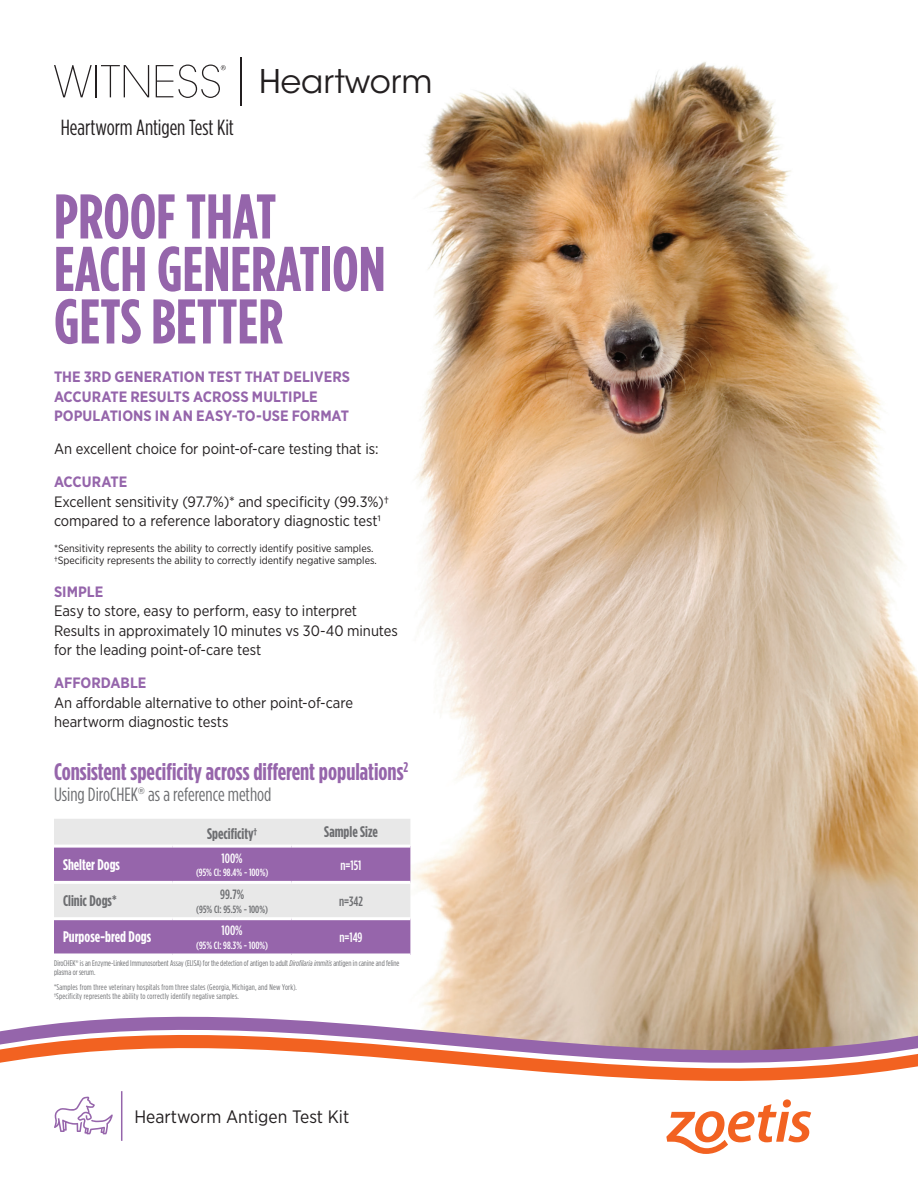
<style>
.page{position:relative;width:918px;height:1188px;background:#fff}
.page>*{position:absolute;margin:0;border:0;box-sizing:border-box;transform-origin:0 0}
.t1{font:700 63px/52.5px "Gotham Condensed";color:#9565ab}
.t2{font:32.4px "ITC Avant Garde Std";color:#231f20}
.t3{font:700 24px "Gotham Condensed";color:#9665ab}
.Head_Sub{font:21.9px "Gotham Condensed";color:#231f20}
.t4{font:19.2px "Gotham Condensed";color:#6d6e71}
.t5{font:18px "Gotham Narrow";color:#231f20}
.t6{font:700 15.45px "Gotham Condensed";color:#6d6e71}
.t7{font:700 15.45px "Gotham Condensed";color:#fff}
.Body{font:15px/19.5px "Gotham Narrow";letter-spacing:-.005em;color:#231f20}
.Body-2{font:700 15px/19.5px "Gotham Narrow";color:#9565ab}
.t8{font:500 13.5px "Gotham Condensed";color:#fff}
.t9{font:500 13.5px "Gotham Condensed";color:#6d6e71}
.Body-3{font:10.5px "Gotham Narrow";color:#231f20}
.t10{font:500 10.5px "Gotham Condensed";color:#fff}
.t11{font:500 10.5px "Gotham Condensed";color:#6d6e71}
.t12{font:8.25px/9px "Gotham Condensed";letter-spacing:.015em;color:#6d6e71}
.s1{font-family:"Gotham Narrow"}
.s2{font-style:italic}
</style>
<div class="page">
<img style="left:410px;top:62px;width:508px;height:913px">
<svg style="left:0;top:975px;width:918px;height:129px"></svg>
<hr style="left:240px;top:57px;width:1px;height:48px;background:#231f20">
<svg style="left:54px;top:65px;width:38px;height:32px"></svg>
<hr style="left:96px;top:65px;width:1px;height:32px;background:#231f20">
<svg style="left:101px;top:65px;width:48px;height:32px"></svg>
<svg style="left:156px;top:65px;width:70px;height:33px"></svg>
<hr style="left:121px;top:1091px;width:1px;height:50px;background:#9565ab">
<svg style="left:53px;top:1097px;width:60px;height:37px"></svg>
<svg style="left:54px;top:819px;width:356px;height:134px;background:#bda3c8"></svg>
<hr style="left:54px;top:845px;width:119px;height:3px;background:#fff">
<hr style="left:173px;top:845px;width:119px;height:3px;background:#fff">
<hr style="left:292px;top:845px;width:118px;height:3px;background:#fff">
<hr style="left:54px;top:881px;width:119px;height:3px;background:#fff">
<hr style="left:173px;top:881px;width:119px;height:3px;background:#fff">
<hr style="left:292px;top:881px;width:118px;height:3px;background:#fff">
<hr style="left:54px;top:917px;width:119px;height:3px;background:#fff">
<hr style="left:173px;top:917px;width:119px;height:3px;background:#fff">
<hr style="left:292px;top:917px;width:118px;height:3px;background:#fff">
<div style="left:783px;top:1099px;width:8px;height:9px;background:#f26221;border-radius:50%"></div>
<svg style="left:666px;top:1104px;width:145px;height:50px"></svg>
<p class="Head_Sub" style="left:61px;top:115px;width:175px">Heartworm Antigen Test Kit</p>
<p class="t2" style="left:259px;top:62px;width:175px">Heartworm</p>
<p class="t1" style="left:54px;top:190px;width:333px">PROOF THAT<br>EACH GENERATION<br>GETS BETTER</p>
<p class="Body-2" style="left:54px;top:367px;width:298px">THE 3RD GENERATION TEST THAT DELIVERS<br>ACCURATE RESULTS ACROSS MULTIPLE<br>POPULATIONS IN AN EASY-TO-USE FORMAT</p>
<p class="Body" style="left:54px;top:439px;width:326px">An excellent choice for point-of-care testing that is:</p>
<p class="Body-2" style="left:54px;top:472px;width:75px">ACCURATE</p>
<p class="Body" style="left:54px;top:492px;width:337px">Excellent sensitivity (97.7%)* and specificity (99.3%)† compared to a reference laboratory diagnostic test1</p>
<p class="Body-3" style="left:54px;top:542px;width:321px">*Sensitivity represents the ability to correctly identify positive samples.</p>
<p class="Body-3" style="left:54px;top:554px;width:324px">†Specificity represents the ability to correctly identify negative samples.</p>
<p class="Body-2" style="left:54px;top:582px;width:51px">SIMPLE</p>
<p class="Body" style="left:54px;top:601px;width:305px">Easy to store, easy to perform, easy to interpret</p>
<p class="Body" style="left:54px;top:621px;width:345px">Results in approximately 10 minutes vs 30-40 minutes for the leading point-of-care test</p>
<p class="Body-2" style="left:54px;top:673px;width:94px">AFFORDABLE</p>
<p class="Body" style="left:54px;top:693px;width:301px">An affordable alternative to other point-of-care heartworm diagnostic tests</p>
<p class="t3" style="left:54px;top:758px;width:356px">Consistent specificity across different populations<sup>2</sup></p>
<p class="t4" style="left:54px;top:783px;width:219px">Using DiroCHEK<span class="s1">®</span> as a reference method</p>
<p class="t6" style="left:207px;top:824px;width:52px">Specificity†</p>
<p class="t6" style="left:324px;top:823px;width:55px">Sample Size</p>
<p class="t7" style="left:63px;top:855px;width:58px">Shelter Dogs</p>
<p class="t8" style="left:222px;top:850px;width:23px">100%</p>
<p class="t10" style="left:196px;top:867px;width:74px">(95% CI: 98.4% - 100%)</p>
<p class="t8" style="left:341px;top:857px;width:22px">n=151</p>
<p class="t6" style="left:63px;top:891px;width:55px">Clinic Dogs*</p>
<p class="t9" style="left:220px;top:887px;width:26px">99.7%</p>
<p class="t11" style="left:196px;top:903px;width:73px">(95% CI: 95.5% - 100%)</p>
<p class="t9" style="left:339px;top:893px;width:25px">n=342</p>
<p class="t7" style="left:63px;top:928px;width:90px">Purpose-bred Dogs</p>
<p class="t8" style="left:222px;top:923px;width:23px">100%</p>
<p class="t10" style="left:196px;top:939px;width:73px">(95% CI: 98.3% - 100%)</p>
<p class="t8" style="left:339px;top:930px;width:25px">n=149</p>
<p class="t12" style="left:54px;top:959px;width:347px">DiroCHEK<span class="s1">®</span> is an Enzyme-Linked Immunosorbent Assay (ELISA) for the detection of antigen to adult <span class="s2">Dirofilaria immitis</span> antigen in canine and feline plasma or serum.</p>
<p class="t12" style="left:54px;top:982px;width:245px">*Samples from three veterinary hospitals from three states (Georgia, Michigan, and New York).</p>
<p class="t12" style="left:54px;top:991px;width:186px">†Specificity represents the ability to correctly identify negative samples.</p>
<p class="t5" style="left:134px;top:1106px;width:216px">Heartworm Antigen Test Kit</p>
</div>
